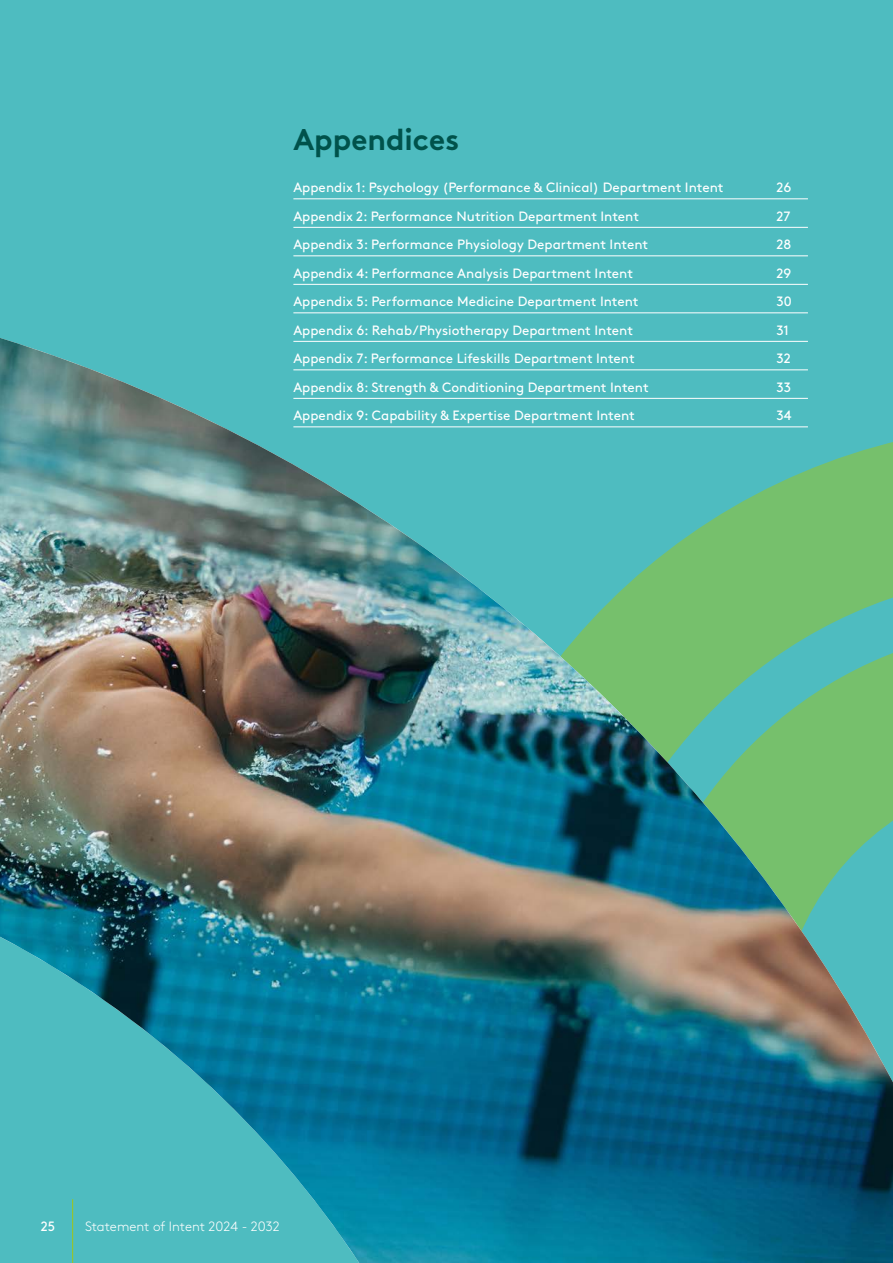
<style>
.page{position:relative;width:893px;height:1263px;background:#4ebcc0}
.page>*{position:absolute;margin:0;border:0;box-sizing:border-box;transform-origin:0 0}
.t1{font:700 30px "Brown Std";color:#00524b}
.t2{font:13.5px "Brown Std";color:#fff}
.t3{font:300 13.5px "Brown Std";letter-spacing:-.005em;color:#fff}
</style>
<div class="page">
<hr style="left:293px;top:198px;width:515px;height:1px;background:#fff">
<hr style="left:293px;top:227px;width:515px;height:1px;background:#fff">
<hr style="left:293px;top:255px;width:515px;height:1px;background:#fff">
<hr style="left:293px;top:284px;width:515px;height:1px;background:#fff">
<img style="left:0;top:338px;width:893px;height:925px">
<p class="t1" style="left:293px;top:121px;width:167px">Appendices</p>
<p class="t2" style="left:293px;top:180px;width:432px">Appendix 1: Psychology (Performance &amp; Clinical) Department Intent</p>
<p class="t2" style="left:776px;top:180px;width:16px">26</p>
<p class="t2" style="left:293px;top:208px;width:347px">Appendix 2: Performance Nutrition Department Intent</p>
<p class="t2" style="left:776px;top:208px;width:16px">27</p>
<p class="t2" style="left:293px;top:237px;width:356px">Appendix 3: Performance Physiology Department Intent</p>
<p class="t2" style="left:776px;top:237px;width:16px">28</p>
<p class="t2" style="left:293px;top:265px;width:341px">Appendix 4: Performance Analysis Department Intent</p>
<p class="t2" style="left:776px;top:265px;width:16px">29</p>
<p class="t2" style="left:293px;top:294px;width:347px">Appendix 5: Performance Medicine Department Intent</p>
<p class="t2" style="left:776px;top:294px;width:17px">30</p>
<p class="t2" style="left:293px;top:322px;width:341px">Appendix 6: Rehab/Physiotherapy Department Intent</p>
<p class="t2" style="left:776px;top:322px;width:14px">31</p>
<p class="t2" style="left:293px;top:351px;width:343px">Appendix 7: Performance Lifeskills Department Intent</p>
<p class="t2" style="left:776px;top:351px;width:16px">32</p>
<p class="t2" style="left:293px;top:379px;width:357px">Appendix 8: Strength &amp; Conditioning Department Intent</p>
<p class="t2" style="left:776px;top:379px;width:16px">33</p>
<p class="t2" style="left:293px;top:408px;width:343px">Appendix 9: Capability &amp; Expertise Department Intent</p>
<p class="t2" style="left:776px;top:408px;width:16px">34</p>
<p class="t2" style="left:41px;top:1218px;width:16px">25</p>
<p class="t3" style="left:85px;top:1218px;width:196px">Statement of Intent 2024 - 2032</p>
</div>
